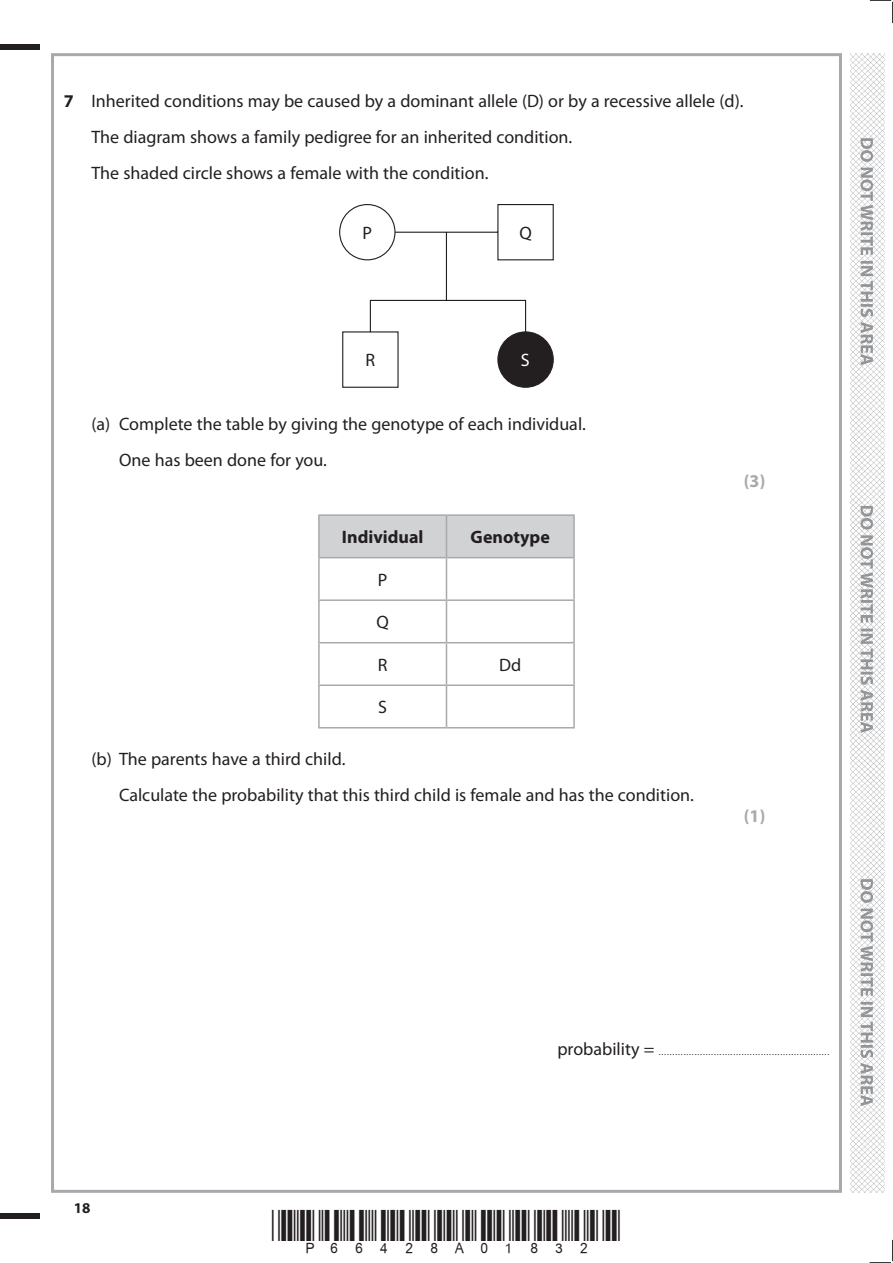
<style>
.page{position:relative;width:893px;height:1263px;background:#fff}
.page>*{position:absolute;margin:0;border:0;box-sizing:border-box;transform-origin:0 0}
.t1{font:18px/36px "Myriad Pro";color:#231f20}
.t2{font:700 18px "Myriad Pro";color:#231f20}
.t3{font:700 18px "Myriad Pro";color:#a8a9ad}
.t4{font:18px "Myriad Pro";color:#fff}
.t5{font:700 15px "Myriad Pro";color:#231f20}
.t6{font:9px "Myriad Pro";color:#231f20}
.s1{font-weight:700}
.s2{font-size:18px}
</style>
<div class="page">
<div style="left:0;top:44px;width:40px;height:5px;background:#231f20"></div>
<div style="left:0;top:1214px;width:40px;height:5px;background:#231f20"></div>
<svg style="left:870px;top:0;width:23px;height:23px"></svg>
<svg style="left:870px;top:1240px;width:23px;height:23px"></svg>
<img style="left:850px;top:53px;width:34px;height:1140px">
<svg style="left:860px;top:138px;width:13px;height:968px"></svg>
<svg style="left:342px;top:204px;width:212px;height:184px"></svg>
<div style="left:320px;top:516px;width:253px;height:41px;background:#d1d2d4"></div>
<hr style="left:318px;top:514px;width:128px;height:2px;background:#a8a9ad">
<hr style="left:318px;top:516px;width:2px;height:41px;background:#a8a9ad">
<hr style="left:446px;top:514px;width:129px;height:2px;background:#a8a9ad">
<hr style="left:446px;top:516px;width:1px;height:41px;background:#a8a9ad">
<hr style="left:573px;top:516px;width:2px;height:41px;background:#a8a9ad">
<hr style="left:318px;top:557px;width:128px;height:1px;background:#a8a9ad">
<hr style="left:318px;top:558px;width:2px;height:41px;background:#a8a9ad">
<hr style="left:446px;top:557px;width:129px;height:1px;background:#a8a9ad">
<hr style="left:446px;top:558px;width:1px;height:41px;background:#a8a9ad">
<hr style="left:573px;top:558px;width:2px;height:41px;background:#a8a9ad">
<hr style="left:318px;top:599px;width:128px;height:2px;background:#a8a9ad">
<hr style="left:318px;top:601px;width:2px;height:41px;background:#a8a9ad">
<hr style="left:446px;top:599px;width:129px;height:2px;background:#a8a9ad">
<hr style="left:446px;top:601px;width:1px;height:41px;background:#a8a9ad">
<hr style="left:573px;top:601px;width:2px;height:41px;background:#a8a9ad">
<hr style="left:318px;top:642px;width:128px;height:1px;background:#a8a9ad">
<hr style="left:318px;top:643px;width:2px;height:41px;background:#a8a9ad">
<hr style="left:446px;top:642px;width:129px;height:1px;background:#a8a9ad">
<hr style="left:446px;top:643px;width:1px;height:41px;background:#a8a9ad">
<hr style="left:573px;top:643px;width:2px;height:41px;background:#a8a9ad">
<hr style="left:318px;top:684px;width:128px;height:2px;background:#a8a9ad">
<hr style="left:318px;top:686px;width:2px;height:41px;background:#a8a9ad">
<hr style="left:446px;top:684px;width:129px;height:2px;background:#a8a9ad">
<hr style="left:446px;top:686px;width:1px;height:41px;background:#a8a9ad">
<hr style="left:573px;top:686px;width:2px;height:41px;background:#a8a9ad">
<hr style="left:318px;top:727px;width:128px;height:1px;background:#a8a9ad">
<hr style="left:446px;top:727px;width:129px;height:1px;background:#a8a9ad">
<p class="t1" style="left:91px;top:83px;width:654px;text-indent:-28px"><span class="s1">7</span> Inherited conditions may be caused by a dominant allele (D) or by a recessive allele (d).<br>The diagram shows a family pedigree for an inherited condition.<br>The shaded circle shows a female with the condition.</p>
<p class="t1" style="left:363px;top:215px;width:11px">P</p>
<p class="t1" style="left:519px;top:215px;width:14px">Q</p>
<p class="t1" style="left:365px;top:342px;width:11px">R</p>
<p class="t4" style="left:521px;top:349px;width:10px">S</p>
<p class="t1" style="left:119px;top:406px;width:468px;text-indent:-28px">(a) Complete the table by giving the genotype of each individual.<br>One has been done for you.</p>
<p class="t2" style="left:342px;top:525px;width:83px">Individual</p>
<p class="t2" style="left:471px;top:525px;width:81px">Genotype</p>
<p class="t1" style="left:378px;top:561px;width:11px">P</p>
<p class="t1" style="left:376px;top:604px;width:14px">Q</p>
<p class="t1" style="left:378px;top:646px;width:11px">R</p>
<p class="t1" style="left:499px;top:646px;width:24px">Dd</p>
<p class="t1" style="left:378px;top:689px;width:10px">S</p>
<p class="t1" style="left:119px;top:740px;width:576px;text-indent:-28px">(b) The parents have a third child.<br>Calculate the probability that this third child is female and has the condition.</p>
<p class="t3" style="left:744px;top:469px;width:23px">(3)</p>
<p class="t3" style="left:744px;top:804px;width:23px">(1)</p>
<p class="t5" style="left:74px;top:1198px;width:18px">18</p>
<p class="t6" style="left:557px;top:1047px;width:273px"><span class="s2">probability =</span> ..............................................................</p>
</div>
